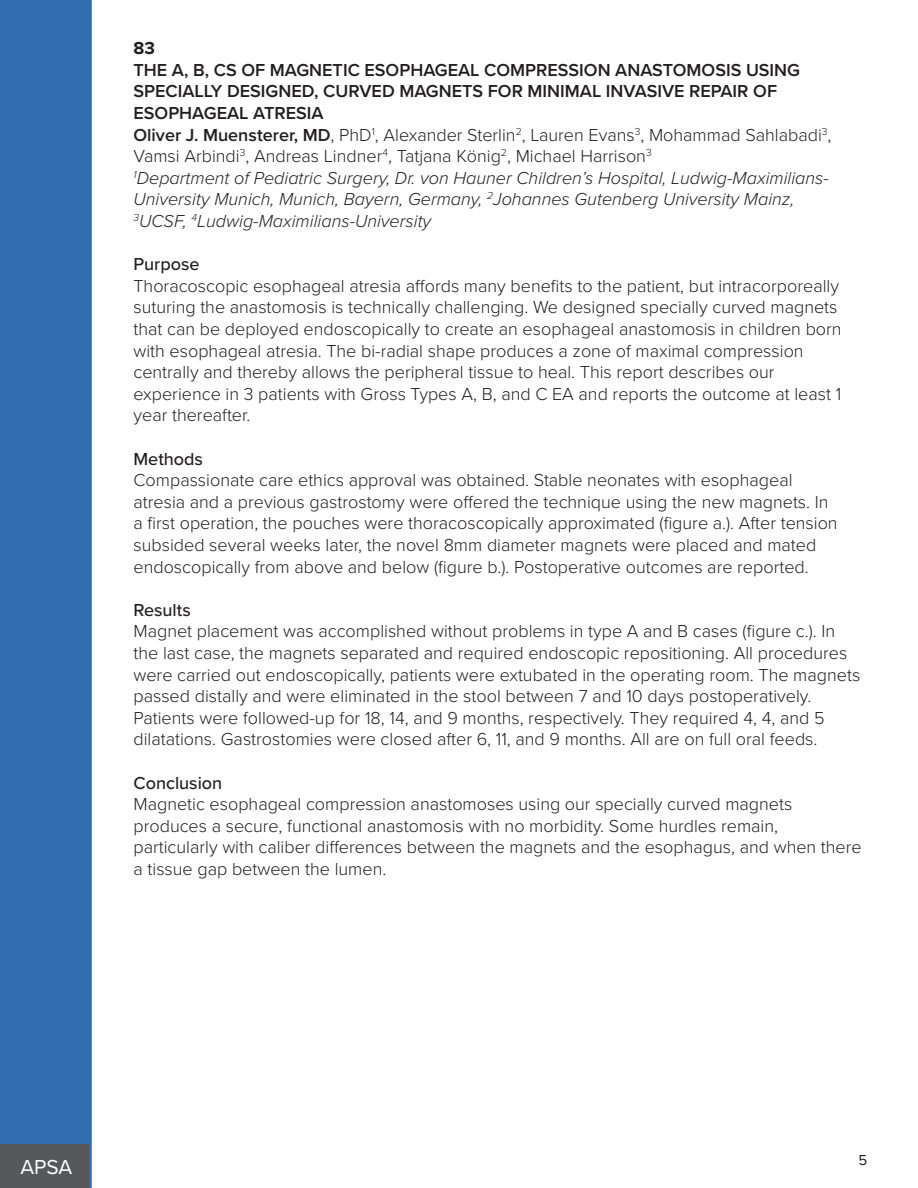
<style>
.page{position:relative;width:918px;height:1188px;background:#fff}
.page>*{position:absolute;margin:0;border:0;box-sizing:border-box;transform-origin:0 0}
.t1{font:21px "Proxima Nova";color:#fff}
.t2{font:300 18px/21.6px "Proxima Nova";color:#231f20}
.t3{font:italic 300 18px/21.6px "Proxima Nova";color:#231f20}
.t4{font:600 18px/21.6px "Proxima Nova";color:#231f20}
.t5{font:500 18px "Proxima Nova";color:#231f20}
.t6{font:700 18px "Proxima Nova";color:#231f20}
.t7{font:15px "Proxima Nova";color:#231f20}
.s1{font-weight:600}
</style>
<div class="page">
<div style="left:0;top:0;width:92px;height:1188px;background:#316db0"></div>
<div style="left:0;top:1145px;width:88px;height:43px;background:#57585a"></div>
<p class="t6" style="left:134px;top:35px;width:23px">83</p>
<p class="t4" style="left:134px;top:58px;width:668px">THE A, B, CS OF MAGNETIC ESOPHAGEAL COMPRESSION ANASTOMOSIS USING<br>SPECIALLY DESIGNED, CURVED MAGNETS FOR MINIMAL INVASIVE REPAIR OF<br>ESOPHAGEAL ATRESIA</p>
<p class="t2" style="left:134px;top:123px;width:700px"><span class="s1">Oliver J. Muensterer, MD</span>, PhD<sup>1</sup>, Alexander Sterlin<sup>2</sup>, Lauren Evans<sup>3</sup>, Mohammad Sahlabadi<sup>3</sup>,<br>Vamsi Arbindi<sup>3</sup>, Andreas Lindner<sup>4</sup>, Tatjana König<sup>2</sup>, Michael Harrison<sup>3</sup></p>
<p class="t3" style="left:134px;top:166px;width:697px"><sup>1</sup>Department of Pediatric Surgery, Dr. von Hauner Children’s Hospital, Ludwig-Maximilians-<br>University Munich, Munich, Bayern, Germany, <sup>2</sup>Johannes Gutenberg University Mainz,<br><sup>3</sup>UCSF, <sup>4</sup>Ludwig-Maximilians-University</p>
<p class="t5" style="left:134px;top:251px;width:68px">Purpose</p>
<p class="t2" style="left:134px;top:274px;width:710px">Thoracoscopic esophageal atresia affords many benefits to the patient, but intracorporeally suturing the anastomosis is technically challenging. We designed specially curved magnets that can be deployed endoscopically to create an esophageal anastomosis in children born with esophageal atresia. The bi-radial shape produces a zone of maximal compression centrally and thereby allows the peripheral tissue to heal. This report describes our experience in 3 patients with Gross Types A, B, and C EA and reports the outcome at least 1 year thereafter.</p>
<p class="t5" style="left:134px;top:445px;width:71px">Methods</p>
<p class="t2" style="left:134px;top:468px;width:706px">Compassionate care ethics approval was obtained. Stable neonates with esophageal atresia and a previous gastrostomy were offered the technique using the new magnets. In a first operation, the pouches were thoracoscopically approximated (figure a.). After tension subsided several weeks later, the novel 8mm diameter magnets were placed and mated endoscopically from above and below (figure b.). Postoperative outcomes are reported.</p>
<p class="t5" style="left:134px;top:596px;width:59px">Results</p>
<p class="t2" style="left:134px;top:620px;width:728px">Magnet placement was accomplished without problems in type A and B cases (figure c.). In the last case, the magnets separated and required endoscopic repositioning. All procedures were carried out endoscopically, patients were extubated in the operating room. The magnets passed distally and were eliminated in the stool between 7 and 10 days postoperatively.<br>Patients were followed-up for 18, 14, and 9 months, respectively. They required 4, 4, and 5 dilatations. Gastrostomies were closed after 6, 11, and 9 months. All are on full oral feeds.</p>
<p class="t5" style="left:134px;top:769px;width:90px">Conclusion</p>
<p class="t2" style="left:134px;top:792px;width:730px">Magnetic esophageal compression anastomoses using our specially curved magnets produces a secure, functional anastomosis with no morbidity. Some hurdles remain, particularly with caliber differences between the magnets and the esophagus, and when there a tissue gap between the lumen.</p>
<p class="t1" style="left:20px;top:1152px;width:54px">APSA</p>
<p class="t7" style="left:858px;top:1149px;width:10px">5</p>
</div>
